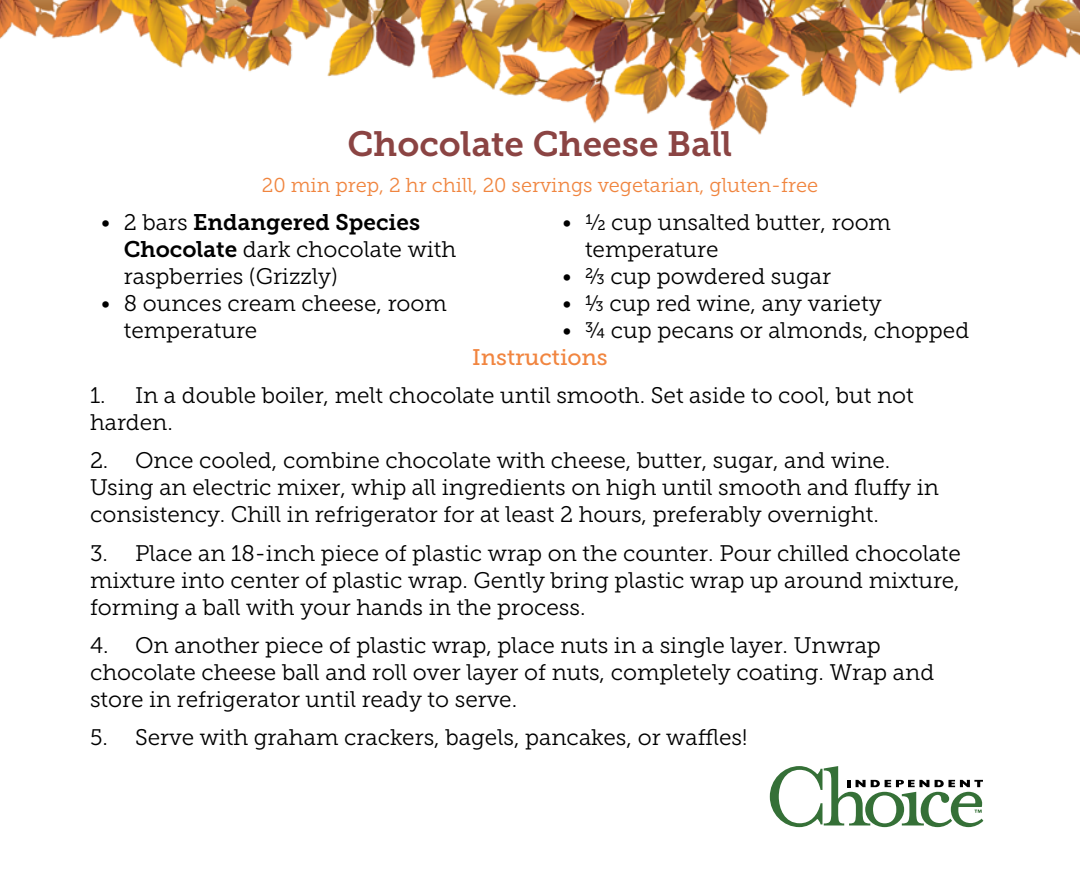
<style>
.page{position:relative;width:1080px;height:877px;background:#fff}
.page>*{position:absolute;margin:0;border:0;box-sizing:border-box;transform-origin:0 0}
.t1{font:35px "Museo Slab 700";color:#8b4443}
.t2{font:22.5px/27px "Museo Slab 300";color:#000}
.t3{font:22.5px "Museo Slab 700";color:#000}
.t4{font:22.5px "Museo Slab 500";color:#f1853f}
.t5{font:20px "Museo Slab 300";color:#f0853f}
.s1{font-family:"Museo Slab 300"}
.s2{font-family:"Museo Slab 700"}
</style>
<div class="page">
<img style="left:0;top:0;width:1080px;height:135px">
<svg style="left:770px;top:766px;width:213px;height:61px"></svg>
<h1 class="t1" style="left:348px;top:124px;width:386px">Chocolate Cheese Ball</h1>
<p class="t5" style="left:262px;top:174px;width:558px">20 min prep, 2 hr chill, 20 servings vegetarian, gluten-free</p>
<p class="t3" style="left:101px;top:209px;width:320px"><span class="s1">• 2 bars</span> Endangered Species</p>
<p class="t2" style="left:124px;top:236px;width:334px"><span class="s2">Chocolate</span> dark chocolate with raspberries (Grizzly)</p>
<p class="t2" style="left:124px;top:290px;width:325px;text-indent:-22px">• 8 ounces cream cheese, room temperature</p>
<p class="t2" style="left:585px;top:209px;width:307px;text-indent:-22px">• ½ cup unsalted butter, room temperature</p>
<p class="t2" style="left:562px;top:263px;width:270px">• 2⁄3 cup powdered sugar</p>
<p class="t2" style="left:562px;top:290px;width:321px">• 1⁄3 cup red wine, any variety</p>
<p class="t2" style="left:562px;top:317px;width:408px">• 3⁄4 cup pecans or almonds, chopped</p>
<p class="t4" style="left:472px;top:345px;width:137px">Instructions</p>
<p class="t2" style="left:90px;top:382px;width:825px">1. In a double boiler, melt chocolate until smooth. Set aside to cool, but not harden.</p>
<p class="t2" style="left:90px;top:447px;width:851px">2. Once cooled, combine chocolate with cheese, butter, sugar, and wine.<br>Using an electric mixer, whip all ingredients on high until smooth and fluffy in consistency. Chill in refrigerator for at least 2 hours, preferably overnight.</p>
<p class="t2" style="left:90px;top:539px;width:872px;text-align:justify">3. Place an 18-inch piece of plastic wrap on the counter. Pour chilled chocolate mixture into center of plastic wrap. Gently bring plastic wrap up around mixture, forming a ball with your hands in the process.</p>
<p class="t2" style="left:90px;top:632px;width:846px">4. On another piece of plastic wrap, place nuts in a single layer. Unwrap chocolate cheese ball and roll over layer of nuts, completely coating. Wrap and store in refrigerator until ready to serve.</p>
<p class="t2" style="left:90px;top:724px;width:659px">5. Serve with graham crackers, bagels, pancakes, or waffles!</p>
</div>
